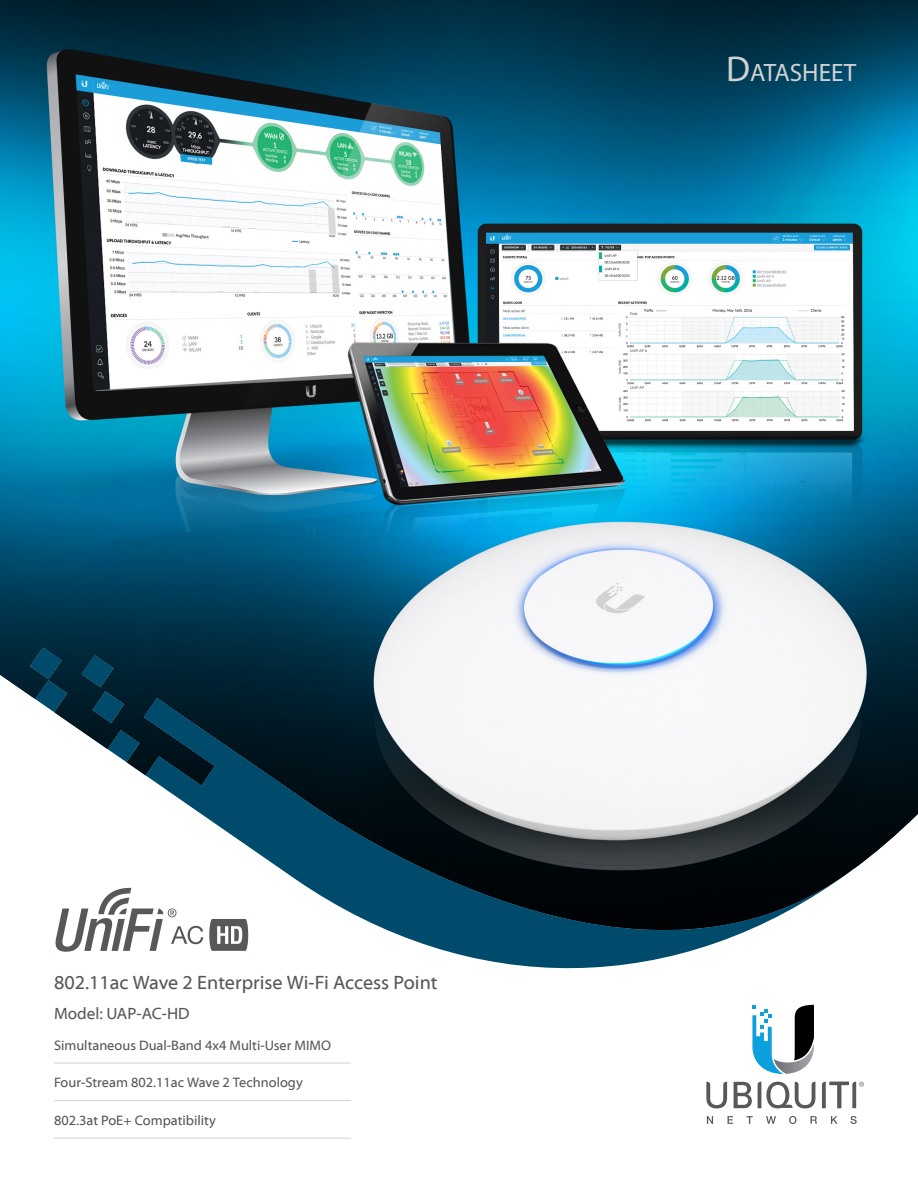
<style>
.page{position:relative;width:918px;height:1188px;background:#fff}
.page>*{position:absolute;margin:0;border:0;box-sizing:border-box;transform-origin:0 0}
.t1{font:25.2px "Myriad Pro";color:#d1d2d4}
.Product_Description{font:19.5px "Myriad Web Pro";color:#57585a}
.Models_80_Blk{font:16.5px "Myriad Web Pro";color:#57585a}
._1stPageFeatures_80{font:13.8px "Myriad Web Pro";color:#57585a}
.s1{font-size:36px}
</style>
<div class="page">
<img style="left:0;top:0;width:918px;height:868px">
<svg style="left:752px;top:1043px;width:62px;height:31px"></svg>
<svg style="left:706px;top:1082px;width:21px;height:26px"></svg>
<svg style="left:758px;top:1082px;width:57px;height:26px"></svg>
<svg style="left:734px;top:1082px;width:18px;height:26px"></svg>
<svg style="left:707px;top:1116px;width:6px;height:8px"></svg>
<svg style="left:728px;top:1116px;width:5px;height:8px"></svg>
<svg style="left:747px;top:1116px;width:6px;height:8px"></svg>
<svg style="left:766px;top:1116px;width:10px;height:8px"></svg>
<svg style="left:789px;top:1116px;width:7px;height:8px"></svg>
<svg style="left:811px;top:1116px;width:6px;height:8px"></svg>
<svg style="left:831px;top:1116px;width:7px;height:8px"></svg>
<svg style="left:850px;top:1116px;width:7px;height:8px"></svg>
<svg style="left:822px;top:1082px;width:42px;height:26px"></svg>
<svg style="left:81px;top:655px;width:43px;height:68px;background:#013045"></svg>
<svg style="left:108px;top:730px;width:32px;height:32px"></svg>
<svg style="left:144px;top:698px;width:711px;height:345px"></svg>
<svg style="left:30px;top:647px;width:37px;height:65px;background:#16475d"></svg>
<svg style="left:55px;top:887px;width:148px;height:65px"></svg>
<svg style="left:209px;top:919px;width:39px;height:32px"></svg>
<hr style="left:54px;top:1063px;width:297px;height:1px;background:#d1d2d4">
<hr style="left:54px;top:1100px;width:297px;height:1px;background:#d1d2d4">
<hr style="left:54px;top:1138px;width:297px;height:1px;background:#d1d2d4">
<h1 class="t1" style="left:726px;top:57px;width:132px"><span class="s1">D</span>ATASHEET</h1>
<p class="Product_Description" style="left:54px;top:972px;width:385px">802.11ac Wave 2 Enterprise Wi-Fi Access Point</p>
<p class="Models_80_Blk" style="left:54px;top:1005px;width:137px">Model: UAP-AC-HD</p>
<p class="_1stPageFeatures_80" style="left:54px;top:1037px;width:279px">Simultaneous Dual-Band 4x4 Multi-User MIMO</p>
<p class="_1stPageFeatures_80" style="left:54px;top:1075px;width:250px">Four-Stream 802.11ac Wave 2 Technology</p>
<p class="_1stPageFeatures_80" style="left:54px;top:1113px;width:163px">802.3at PoE+ Compatibility</p>
</div>
